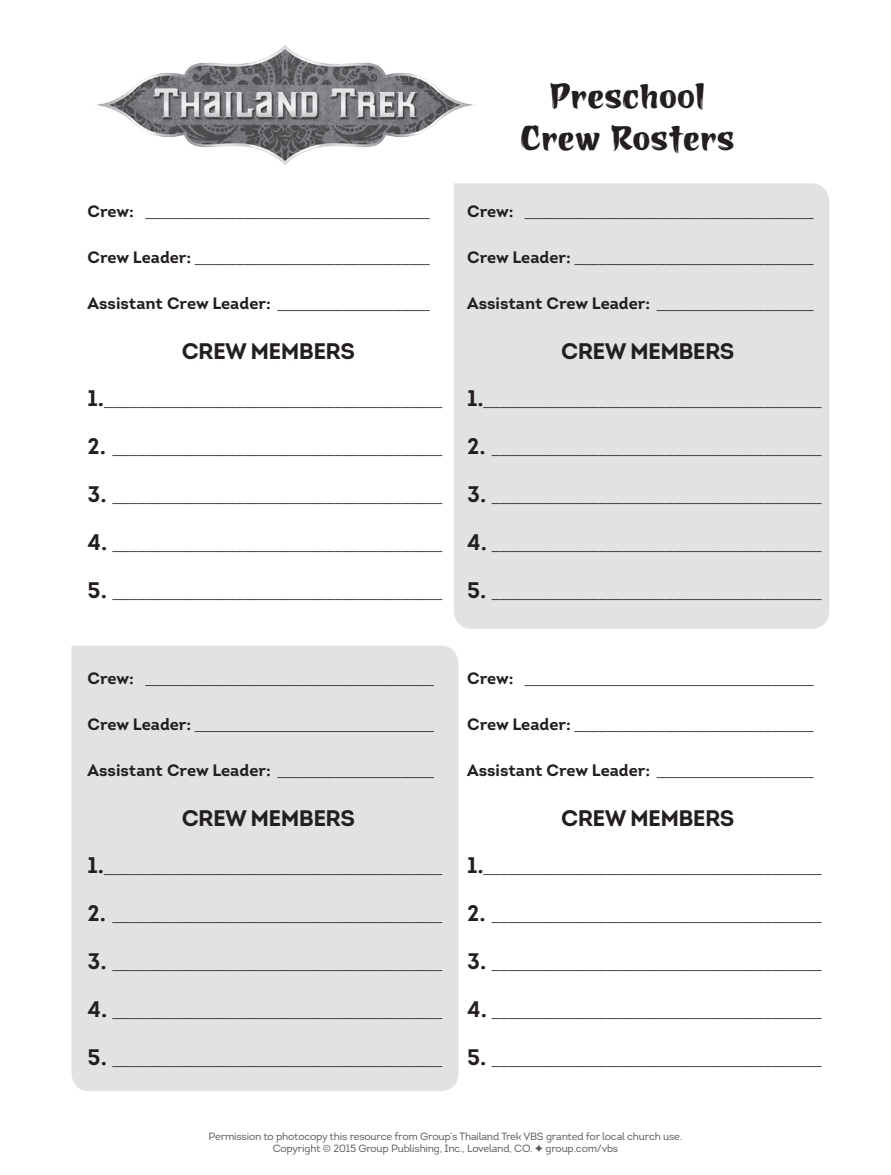
<style>
.page{position:relative;width:891px;height:1175px;background:#fff}
.page>*{position:absolute;margin:0;border:0;box-sizing:border-box;transform-origin:0 0}
.t1{font:39px/42px "Azuki OT";letter-spacing:.01em;color:#231f20;text-align:center}
.t2{font:700 22.5px "Intro";letter-spacing:-.03em;color:#231f20}
.t3{font:16.5px "Myriad Pro";color:#231f20}
.t4{font:700 16.5px "Intro";color:#231f20}
.t5{font:10.5px/12px "Intro";letter-spacing:-.02em;color:#57585a;text-align:center}
.s1{font-family:"Intro";font-weight:700}
.s2{font-family:"Myriad Pro";font-weight:400}
.s3{font-family:"Intro";font-weight:700;font-size:22.5px}
</style>
<div class="page">
<div style="left:72px;top:645px;width:387px;height:446px;background:#e1e2e4"></div>
<div style="left:454px;top:183px;width:375px;height:446px;background:#e1e2e4"></div>
<img style="left:96px;top:45px;width:378px;height:137px">
<p class="t3" style="left:88px;top:201px;width:348px"><span class="s1">Crew:</span> ___________________________________</p>
<p class="t3" style="left:88px;top:247px;width:348px"><span class="s1">Crew Leader:</span> _____________________________</p>
<p class="t4" style="left:88px;top:293px;width:348px">Assistant Crew Leader: <span class="s2">___________________</span></p>
<h2 class="t2" style="left:182px;top:336px;width:175px">CREW MEMBERS</h2>
<p class="t3" style="left:88px;top:390px;width:356px"><span class="s3">1.</span>_________________________________________</p>
<p class="t3" style="left:88px;top:438px;width:356px"><span class="s3">2.</span> ________________________________________</p>
<p class="t3" style="left:88px;top:486px;width:356px"><span class="s3">3.</span> ________________________________________</p>
<p class="t3" style="left:88px;top:534px;width:356px"><span class="s3">4.</span> ________________________________________</p>
<p class="t3" style="left:88px;top:582px;width:356px"><span class="s3">5.</span> ________________________________________</p>
<h1 class="t1" style="left:520px;top:76px;width:215px">Preschool<br>Crew Rosters</h1>
<p class="t3" style="left:467px;top:201px;width:348px"><span class="s1">Crew:</span> ___________________________________</p>
<p class="t3" style="left:467px;top:247px;width:348px"><span class="s1">Crew Leader:</span> _____________________________</p>
<p class="t4" style="left:467px;top:293px;width:348px">Assistant Crew Leader: <span class="s2">___________________</span></p>
<h2 class="t2" style="left:561px;top:336px;width:175px">CREW MEMBERS</h2>
<p class="t3" style="left:467px;top:390px;width:356px"><span class="s3">1.</span>_________________________________________</p>
<p class="t3" style="left:467px;top:438px;width:356px"><span class="s3">2.</span> ________________________________________</p>
<p class="t3" style="left:467px;top:486px;width:356px"><span class="s3">3.</span> ________________________________________</p>
<p class="t3" style="left:467px;top:534px;width:356px"><span class="s3">4.</span> ________________________________________</p>
<p class="t3" style="left:467px;top:582px;width:356px"><span class="s3">5.</span> ________________________________________</p>
<p class="t3" style="left:88px;top:668px;width:348px"><span class="s1">Crew:</span> ___________________________________</p>
<p class="t3" style="left:88px;top:714px;width:348px"><span class="s1">Crew Leader:</span> _____________________________</p>
<p class="t4" style="left:88px;top:759px;width:348px">Assistant Crew Leader: <span class="s2">___________________</span></p>
<h2 class="t2" style="left:182px;top:803px;width:175px">CREW MEMBERS</h2>
<p class="t3" style="left:88px;top:857px;width:356px"><span class="s3">1.</span>_________________________________________</p>
<p class="t3" style="left:88px;top:905px;width:356px"><span class="s3">2.</span> ________________________________________</p>
<p class="t3" style="left:88px;top:953px;width:356px"><span class="s3">3.</span> ________________________________________</p>
<p class="t3" style="left:88px;top:1001px;width:356px"><span class="s3">4.</span> ________________________________________</p>
<p class="t3" style="left:88px;top:1049px;width:356px"><span class="s3">5.</span> ________________________________________</p>
<p class="t3" style="left:467px;top:668px;width:348px"><span class="s1">Crew:</span> ___________________________________</p>
<p class="t3" style="left:467px;top:714px;width:348px"><span class="s1">Crew Leader:</span> _____________________________</p>
<p class="t4" style="left:467px;top:759px;width:348px">Assistant Crew Leader: <span class="s2">___________________</span></p>
<h2 class="t2" style="left:561px;top:803px;width:175px">CREW MEMBERS</h2>
<p class="t3" style="left:467px;top:857px;width:356px"><span class="s3">1.</span>_________________________________________</p>
<p class="t3" style="left:467px;top:905px;width:356px"><span class="s3">2.</span> ________________________________________</p>
<p class="t3" style="left:467px;top:953px;width:356px"><span class="s3">3.</span> ________________________________________</p>
<p class="t3" style="left:467px;top:1001px;width:356px"><span class="s3">4.</span> ________________________________________</p>
<p class="t3" style="left:467px;top:1049px;width:356px"><span class="s3">5.</span> ________________________________________</p>
<p class="t5" style="left:209px;top:1130px;width:475px">Permission to photocopy this resource from Group’s Thailand Trek VBS granted for local church use.<br>Copyright © 2015 Group Publishing, Inc., Loveland, CO. group.com/vbs</p>
</div>
